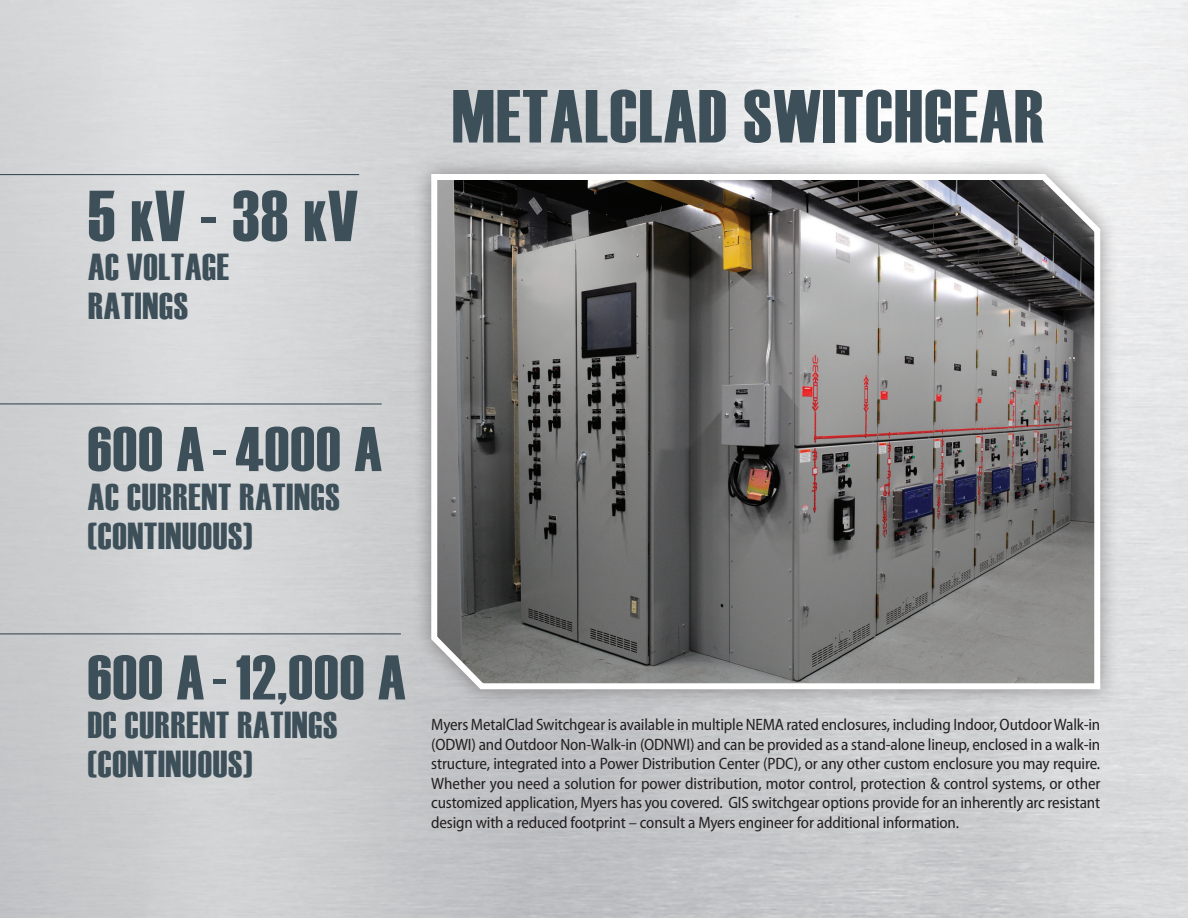
<style>
.page{position:relative;width:1188px;height:918px;background:#fff}
.page>*{position:absolute;margin:0;border:0;box-sizing:border-box;transform-origin:0 0}
.t1{font:75px "Haettenschweiler";letter-spacing:.02em;color:#3d4f59}
.t2{font:72px "Haettenschweiler";color:#3d4f59}
.t3{font:63px "Haettenschweiler";letter-spacing:.02em;color:#3d4f59}
.t4{font:37.5px/39px "Haettenschweiler";letter-spacing:.02em;color:#3d4f59}
.t5{font:semi-condensed 16.5px/19.5px "Myriad Pro";letter-spacing:-.01em;color:#231f20;text-align:justify}
.s1{font-size:57px}
</style>
<div class="page">
<hr style="left:0;top:174px;width:359px;height:1px;background:#3d4f59">
<hr style="left:0;top:403px;width:382px;height:2px;background:#3d4f59">
<hr style="left:0;top:633px;width:401px;height:1px;background:#3d4f59">
<div style="left:413px;top:156px;width:706px;height:552px;background:#231f20;opacity:.43"></div>
<svg style="left:428px;top:171px;width:675px;height:521px;background:#787675"></svg>
<h2 class="t2" style="left:88px;top:167px;width:271px">5 <span class="s1">K</span>V - 38 <span class="s1">K</span>V</h2>
<h3 class="t4" style="left:88px;top:248px;width:143px">AC VOLTAGE<br>RATINGS</h3>
<h1 class="t1" style="left:452px;top:65px;width:594px">METALCLAD SWITCHGEAR</h1>
<h3 class="t3" style="left:88px;top:406px;width:296px">600 A - 4000 A</h3>
<h3 class="t4" style="left:88px;top:478px;width:254px">AC CURRENT RATINGS (CONTINUOUS)</h3>
<h3 class="t3" style="left:88px;top:635px;width:319px">600 A - 12,000 A</h3>
<h3 class="t4" style="left:88px;top:706px;width:251px">DC CURRENT RATINGS (CONTINUOUS)</h3>
<p class="t5" style="left:431px;top:715px;width:671px">Myers MetalClad Switchgear is available in multiple NEMA rated enclosures, including Indoor, Outdoor Walk-in (ODWI) and Outdoor Non-Walk-in (ODNWI) and can be provided as a stand-alone lineup, enclosed in a walk-in structure, integrated into a Power Distribution Center (PDC), or any other custom enclosure you may require.<br>Whether you need a solution for power distribution, motor control, protection &amp; control systems, or other customized application, Myers has you covered. GIS switchgear options provide for an inherently arc resistant design with a reduced footprint – consult a Myers engineer for additional information.</p>
</div>
